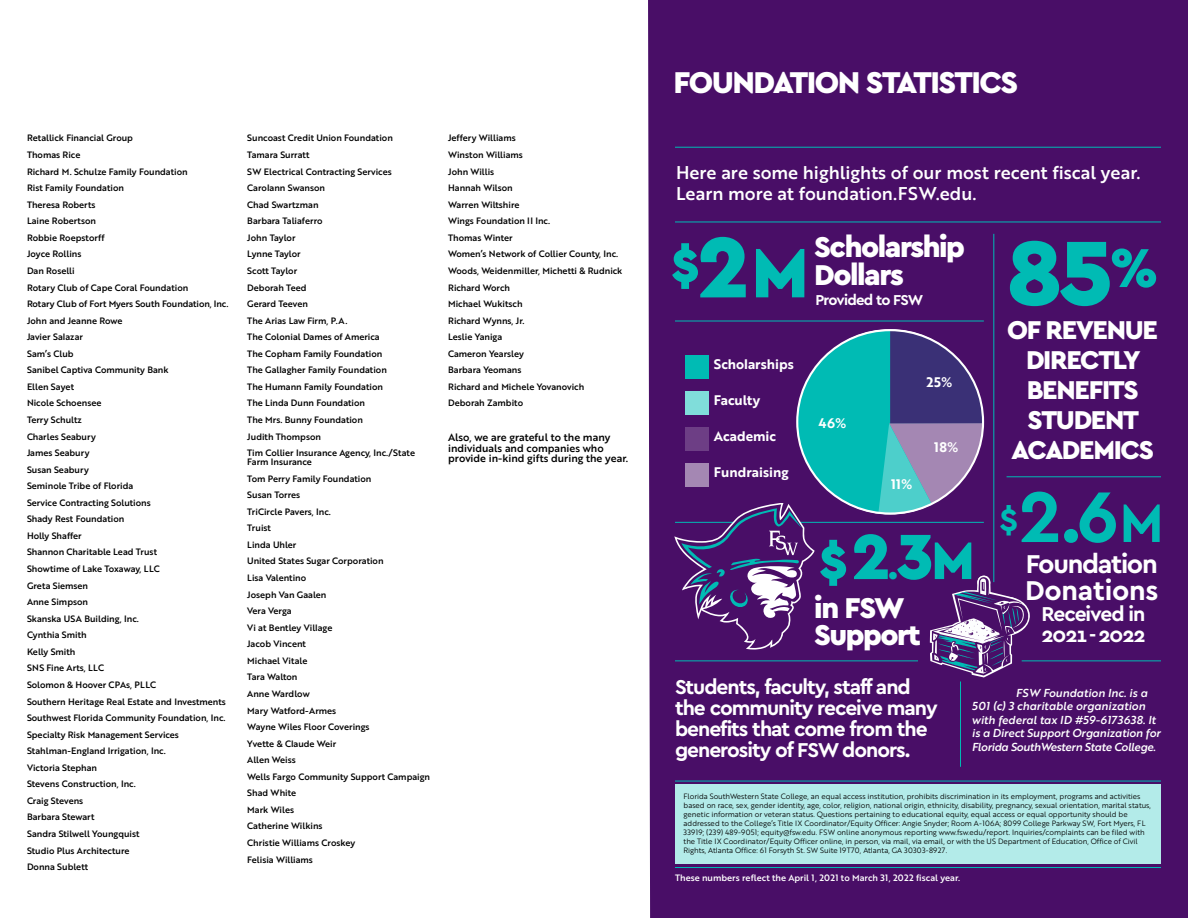
<style>
.page{position:relative;width:1188px;height:918px;background:#fff}
.page>*{position:absolute;margin:0;border:0;box-sizing:border-box;transform-origin:0 0}
.t1{font:900 95.55px "Cera GR";color:#00bbb4}
.t2{font:900 90px "Cera GR";color:#00bbb4}
.t3{font:700 75px "Cera GR";color:#00bbb4}
.t4{font:900 54.3px "Cera GR";color:#00bbb4}
.t5{font:900 54px "Cera GR";color:#00bbb4}
.t6{font:900 31.5px "Cera GR";letter-spacing:-.05em;color:#fff}
.t7{font:900 30px/27.9px "Cera GR";letter-spacing:-.05em;color:#fff}
.t8{font:700 28.5px "Cera GR";letter-spacing:-.01em;color:#fff}
.t9{font:900 27px/30px "Cera GR";letter-spacing:-.05em;color:#fff;text-align:center}
.t10{font:700 27px "Cera GR";letter-spacing:-.05em;color:#fff}
.t11{font:700 21px/21px "Cera GR";letter-spacing:-.05em;color:#fff}
.t12{font:18px/21px "Brother 1816 Medium";color:#fff}
.t13{font:700 15px "Cera GR";letter-spacing:-.05em;color:#fff}
.t14{font:13.5px "Brother 1816 Bold";color:#fff}
.t15{font:11.25px/13.5px "Brother 1816 Medium Italic";letter-spacing:-.005em;color:#fff}
.t16{font:10.5px/10.5px "Brother 1816 Medium";color:#000}
.t17{font:9px/16.5px "Brother 1816 Medium";color:#000}
.t18{font:9px "Brother 1816 Medium";color:#fff}
.t19{font:7.5px/9px "Brother 1816 Book";letter-spacing:-.005em;color:#000}
.s1{font-size:72px}
.s2{font-size:66.9px}
.s3{font-size:33.9px}
.s4{font-size:36px}
.s5{font-size:55.8px}
</style>
<div class="page">
<div style="left:648px;top:0;width:540px;height:918px;background:#490e67"></div>
<hr style="left:675px;top:321px;width:309px;height:1px;background:#00bbb4">
<hr style="left:675px;top:222px;width:486px;height:1px;background:#00bbb4">
<hr style="left:1022px;top:661px;width:139px;height:1px;background:#00bbb4">
<hr style="left:675px;top:781px;width:486px;height:1px;background:#00bbb4">
<hr style="left:960px;top:681px;width:1px;height:86px;background:#00bbb4">
<hr style="left:675px;top:867px;width:486px;height:1px;background:#00bbb4">
<hr style="left:675px;top:147px;width:486px;height:1px;background:#00bbb4">
<hr style="left:994px;top:234px;width:1px;height:348px;background:#00bbb4">
<hr style="left:1007px;top:477px;width:154px;height:1px;background:#00bbb4">
<svg style="left:674px;top:330px;width:356px;height:347px;background:#4a397d"></svg>
<div style="left:675px;top:784px;width:486px;height:80px;background:#b3ebe9"></div>
<hr style="left:675px;top:661px;width:243px;height:1px;background:#00bbb4">
<p class="t17" style="left:27px;top:130px;width:203px">Retallick Financial Group<br>Thomas Rice<br>Richard M. Schulze Family Foundation<br>Rist Family Foundation<br>Theresa Roberts<br>Laine Robertson<br>Robbie Roepstorff<br>Joyce Rollins<br>Dan Roselli<br>Rotary Club of Cape Coral Foundation<br>Rotary Club of Fort Myers South Foundation, Inc.<br>John and Jeanne Rowe<br>Javier Salazar<br>Sam’s Club<br>Sanibel Captiva Community Bank<br>Ellen Sayet<br>Nicole Schoensee<br>Terry Schultz<br>Charles Seabury<br>James Seabury<br>Susan Seabury<br>Seminole Tribe of Florida<br>Service Contracting Solutions<br>Shady Rest Foundation<br>Holly Shaffer<br>Shannon Charitable Lead Trust<br>Showtime of Lake Toxaway, LLC<br>Greta Siemsen<br>Anne Simpson<br>Skanska USA Building, Inc.<br>Cynthia Smith<br>Kelly Smith<br>SNS Fine Arts, LLC<br>Solomon &amp; Hoover CPAs, PLLC<br>Southern Heritage Real Estate and Investments<br>Southwest Florida Community Foundation, Inc.<br>Specialty Risk Management Services<br>Stahlman-England Irrigation, Inc.<br>Victoria Stephan<br>Stevens Construction, Inc.<br>Craig Stevens<br>Barbara Stewart<br>Sandra Stilwell Youngquist<br>Studio Plus Architecture<br>Donna Sublett</p>
<p class="t17" style="left:247px;top:130px;width:169px">Suncoast Credit Union Foundation<br>Tamara Surratt<br>SW Electrical Contracting Services<br>Carolann Swanson<br>Chad Swartzman<br>Barbara Taliaferro<br>John Taylor<br>Lynne Taylor<br>Scott Taylor<br>Deborah Teed<br>Gerard Teeven<br>The Arias Law Firm, P.A.<br>The Colonial Dames of America<br>The Copham Family Foundation<br>The Gallagher Family Foundation<br>The Humann Family Foundation<br>The Linda Dunn Foundation<br>The Mrs. Bunny Foundation<br>Judith Thompson<br>Tim Collier Insurance Agency, Inc./State</p>
<p class="t17" style="left:247px;top:453px;width:184px">Farm Insurance<br>Tom Perry Family Foundation<br>Susan Torres<br>TriCircle Pavers, Inc.<br>Truist<br>Linda Uhler<br>United States Sugar Corporation<br>Lisa Valentino<br>Joseph Van Gaalen<br>Vera Verga<br>Vi at Bentley Village<br>Jacob Vincent<br>Michael Vitale<br>Tara Walton<br>Anne Wardlow<br>Mary Watford-Armes<br>Wayne Wiles Floor Coverings<br>Yvette &amp; Claude Weir<br>Allen Weiss<br>Wells Fargo Community Support Campaign<br>Shad White<br>Mark Wiles<br>Catherine Wilkins<br>Christie Williams Croskey<br>Felisia Williams</p>
<p class="t17" style="left:448px;top:130px;width:176px">Jeffery Williams<br>Winston Williams<br>John Willis<br>Hannah Wilson<br>Warren Wiltshire<br>Wings Foundation II Inc.<br>Thomas Winter<br>Women’s Network of Collier County, Inc.<br>Woods, Weidenmiller, Michetti &amp; Rudnick<br>Richard Worch<br>Michael Wukitsch<br>Richard Wynns, Jr.<br>Leslie Yaniga<br>Cameron Yearsley<br>Barbara Yeomans<br>Richard and Michele Yovanovich<br>Deborah Zambito</p>
<p class="t16" style="left:448px;top:432px;width:182px">Also, we are grateful to the many individuals and companies who provide in-kind gifts during the year.</p>
<h3 class="t6" style="left:674px;top:65px;width:346px">FOUNDATION STATISTICS</h3>
<h3 class="t12" style="left:676px;top:161px;width:466px">Here are some highlights of our most recent fiscal year.<br>Learn more at foundation.FSW.edu.</h3>
<h2 class="t2" style="left:696px;top:215px;width:114px">2<span class="s1">M</span></h2>
<h3 class="t5" style="left:671px;top:234px;width:31px">$</h3>
<h3 class="t7" style="left:814px;top:233px;width:152px">Scholarship<br>Dollars</h3>
<h3 class="t13" style="left:815px;top:292px;width:110px">Provided to FSW</h3>
<h3 class="t14" style="left:714px;top:354px;width:81px">Scholarships</h3>
<h3 class="t14" style="left:714px;top:390px;width:48px">Faculty</h3>
<h3 class="t14" style="left:714px;top:426px;width:64px">Academic</h3>
<h3 class="t14" style="left:714px;top:462px;width:76px">Fundraising</h3>
<h3 class="t14" style="left:819px;top:413px;width:29px">46%</h3>
<h3 class="t14" style="left:927px;top:372px;width:27px">25%</h3>
<h3 class="t14" style="left:891px;top:474px;width:23px">11%</h3>
<h3 class="t14" style="left:934px;top:437px;width:26px">18%</h3>
<h3 class="t4" style="left:819px;top:530px;width:158px">$<span class="s2">2</span><span class="s3">.</span><span class="s2">3</span>M</h3>
<h3 class="t7" style="left:814px;top:595px;width:108px;line-height:27px">in FSW<br>Support</h3>
<h1 class="t1" style="left:1006px;top:218px;width:154px">85<sup>%</sup></h1>
<h3 class="t9" style="left:1007px;top:315px;width:152px">OF REVENUE<br>DIRECTLY<br>BENEFITS<br>STUDENT<br>ACADEMICS</h3>
<h3 class="t3" style="left:999px;top:474px;width:166px"><span class="s4">$</span>2.6<span class="s5">M</span></h3>
<h3 class="t10" style="left:1026px;top:549px;width:133px">Foundation</h3>
<h3 class="t8" style="left:1025px;top:575px;width:135px">Donations</h3>
<h3 class="t11" style="left:1041px;top:604px;width:106px">Received in<br>2021 - 2022</h3>
<h3 class="t11" style="left:675px;top:677px;width:264px">Students, faculty, staff and the community receive many benefits that come from the generosity of FSW donors.</h3>
<p class="t15" style="left:972px;top:685px;width:190px;text-indent:44px">FSW Foundation Inc. is a 501 (c) 3 charitable organization with federal tax ID #59-6173638. It is a Direct Support Organization for Florida SouthWestern State College.</p>
<p class="t19" style="left:684px;top:792px;width:469px">Florida SouthWestern State College, an equal access institution, prohibits discrimination in its employment, programs and activities based on race, sex, gender identity, age, color, religion, national origin, ethnicity, disability, pregnancy, sexual orientation, marital status, genetic information or veteran status. Questions pertaining to educational equity, equal access or equal opportunity should be addressed to the College’s Title IX Coordinator/Equity Officer: Angie Snyder; Room A-106A; 8099 College Parkway SW, Fort Myers, FL 33919; (239) 489-9051; equity@fsw.edu. FSW online anonymous reporting www.fsw.edu/report. Inquiries/complaints can be filed with the Title IX Coordinator/Equity Officer online, in person, via mail, via email, or with the US Department of Education, Office of Civil Rights, Atlanta Office: 61 Forsyth St. SW Suite 19T70, Atlanta, GA 30303-8927.</p>
<p class="t18" style="left:675px;top:871px;width:287px">These numbers reflect the April 1, 2021 to March 31, 2022 fiscal year.</p>
</div>
